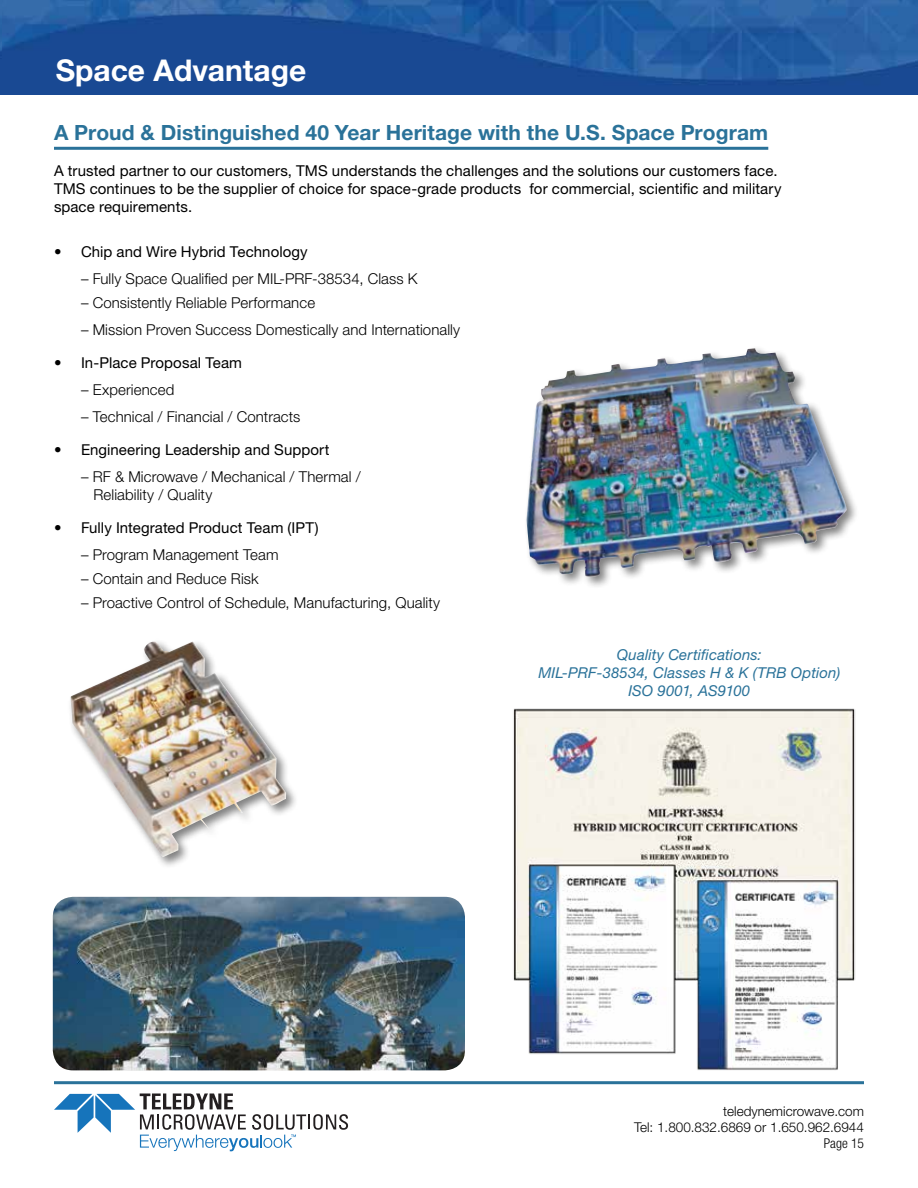
<style>
.page{position:relative;width:918px;height:1188px;background:#fff}
.page>*{position:absolute;margin:0;border:0;box-sizing:border-box;transform-origin:0 0}
.t1{font:700 30px "Helvetica Neue";color:#fff}
.t2{font:700 21px "Helvetica Neue";letter-spacing:.005em;color:#2a7299}
.t3{font:300 15px/18px "Helvetica Neue";letter-spacing:.005em;color:#000}
.t4{font:15px/18px "Helvetica Neue LT Std";letter-spacing:.005em;color:#000}
.t5{font:15px "Helvetica Neue";letter-spacing:.005em;color:#000}
.t6{font:italic 15px/18px "Helvetica Neue";letter-spacing:.005em;color:#2a7299;text-align:center}
.t7{font:300 13.5px/16.2px "Helvetica Neue LT Std";color:#000;text-align:right}
.t8{font:300 condensed 13.5px "Helvetica Neue";color:#000}
</style>
<div class="page">
<hr style="left:54px;top:1081px;width:810px;height:3px;background:#2a7299">
<img style="left:2px;top:0;width:916px;height:94px">
<img style="left:0;top:0;width:2px;height:94px">
<svg style="left:54px;top:1094px;width:294px;height:57px"></svg>
<img style="left:513px;top:708px;width:343px;height:362px">
<hr style="left:54px;top:147px;width:714px;height:3px;background:#2a7299">
<img style="left:70px;top:641px;width:216px;height:216px">
<div style="left:523px;top:345px;width:336px;height:244px;background:#000;opacity:.5"></div>
<img style="left:526px;top:349px;width:311px;height:228px">
<img style="left:53px;top:897px;width:412px;height:173px">
<h1 class="t1" style="left:56px;top:52px;width:252px">Space Advantage</h1>
<h2 class="t2" style="left:54px;top:120px;width:716px">A Proud &amp; Distinguished 40 Year Heritage with the U.S. Space Program</h2>
<p class="t4" style="left:54px;top:162px;width:729px">A trusted partner to our customers, TMS understands the challenges and the solutions our customers face.<br>TMS continues to be the supplier of choice for space-grade products for commercial, scientific and military space requirements.</p>
<p class="t5" style="left:54px;top:243px;width:255px">• Chip and Wire Hybrid Technology</p>
<p class="t3" style="left:81px;top:269px;width:338px">– Fully Space Qualified per MIL-PRF-38534, Class K</p>
<p class="t3" style="left:81px;top:293px;width:236px">– Consistently Reliable Performance</p>
<p class="t3" style="left:81px;top:320px;width:381px">– Mission Proven Success Domestically and Internationally</p>
<p class="t5" style="left:54px;top:354px;width:190px">• In-Place Proposal Team</p>
<p class="t3" style="left:81px;top:380px;width:95px">– Experienced</p>
<p class="t3" style="left:81px;top:407px;width:221px">– Technical / Financial / Contracts</p>
<p class="t5" style="left:54px;top:441px;width:277px">• Engineering Leadership and Support</p>
<p class="t3" style="left:94px;top:467px;width:269px;text-indent:-13px">– RF &amp; Microwave / Mechanical / Thermal /<br>Reliability / Quality</p>
<p class="t5" style="left:54px;top:519px;width:266px">• Fully Integrated Product Team (IPT)</p>
<p class="t3" style="left:81px;top:545px;width:199px">– Program Management Team</p>
<p class="t3" style="left:81px;top:569px;width:179px">– Contain and Reduce Risk</p>
<p class="t3" style="left:81px;top:593px;width:361px">– Proactive Control of Schedule, Manufacturing, Quality</p>
<p class="t6" style="left:538px;top:645px;width:303px">Quality Certifications:<br>MIL-PRF-38534, Classes H &amp; K (TRB Option)<br>ISO 9001, AS9100</p>
<p class="t7" style="left:634px;top:1103px;width:231px">teledynemicrowave.com<br>Tel: 1.800.832.6869 or 1.650.962.6944</p>
<p class="t8" style="left:824px;top:1136px;width:42px">Page 15</p>
</div>
